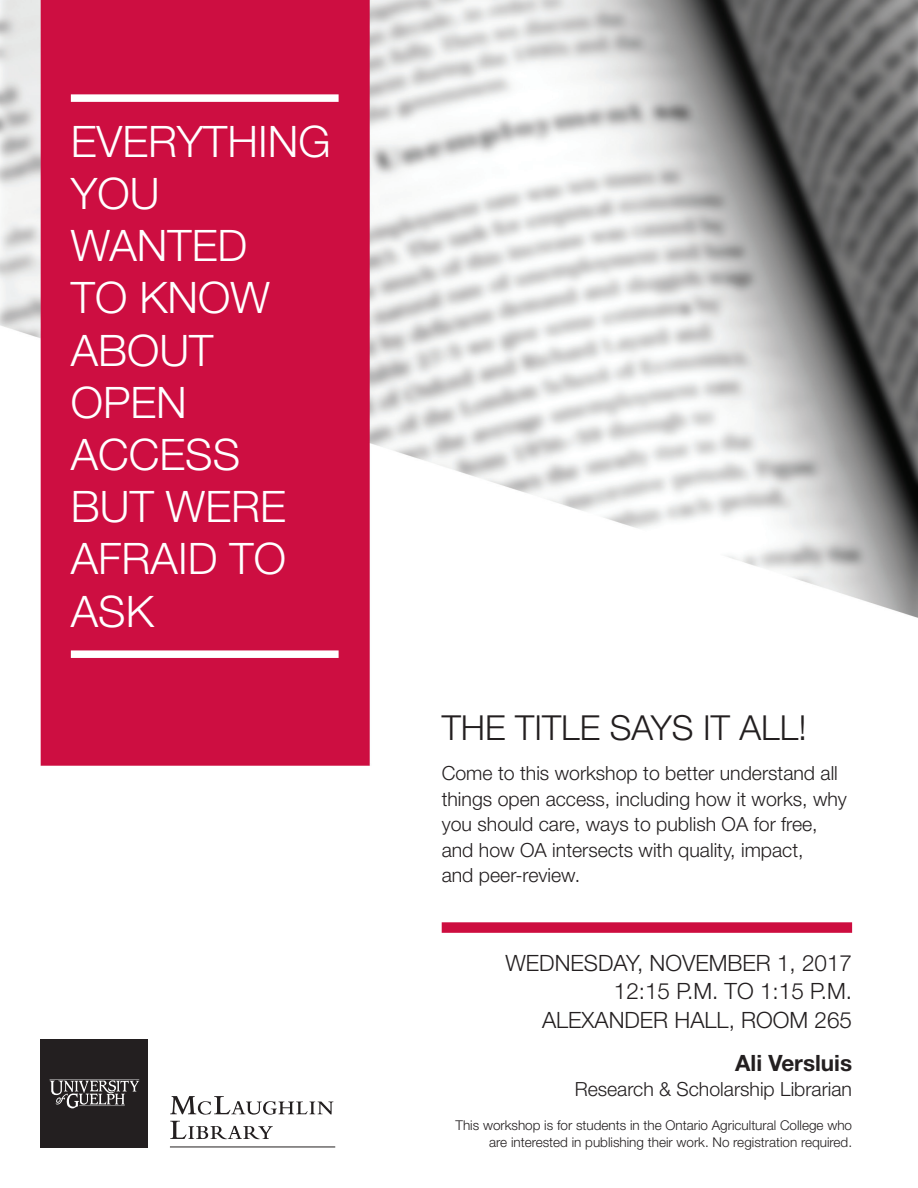
<style>
.page{position:relative;width:918px;height:1188px;background:#fff}
.page>*{position:absolute;margin:0;border:0;box-sizing:border-box;transform-origin:0 0}
.t1{font:300 43.5px/52.2px "Helvetica Neue LT Std";color:#fff}
.t2{font:300 34.5px "Helvetica Neue LT Std";color:#231f20}
.t3{font:300 22.5px/28.5px "Helvetica Neue LT Std";color:#231f20;text-align:right}
.t4{font:700 22.5px "Helvetica Neue LT Std";color:#231f20}
.t5{font:300 19.5px/25.5px "Helvetica Neue LT Std";color:#231f20}
.t6{font:300 13.5px/18px "Helvetica Neue LT Std";color:#231f20;text-align:right}
</style>
<div class="page">
<img style="left:0;top:0;width:918px;height:1148px">
<div style="left:40px;top:1039px;width:108px;height:109px;background:#231f20"></div>
<hr style="left:49px;top:1079px;width:90px;height:1px;background:#fff">
<svg style="left:49px;top:1080px;width:90px;height:28px"></svg>
<svg style="left:170px;top:1096px;width:163px;height:19px"></svg>
<svg style="left:170px;top:1121px;width:103px;height:18px"></svg>
<hr style="left:170px;top:1146px;width:165px;height:1px;background:#231f20">
<div style="left:71px;top:94px;width:268px;height:8px;background:#fff"></div>
<div style="left:442px;top:922px;width:410px;height:11px;background:#cd0d3f"></div>
<div style="left:71px;top:650px;width:268px;height:8px;background:#fff"></div>
<h1 class="t1" style="left:71px;top:114px;width:261px">EVERYTHING<br>YOU<br>WANTED<br>TO KNOW<br>ABOUT<br>OPEN<br>ACCESS<br>BUT WERE<br>AFRAID TO<br>ASK</h1>
<h2 class="t2" style="left:442px;top:706px;width:366px">THE TITLE SAYS IT ALL!</h2>
<p class="t5" style="left:442px;top:760px;width:407px">Come to this workshop to better understand all things open access, including how it works, why you should care, ways to publish OA for free, and how OA intersects with quality, impact,<br>and peer-review.</p>
<p class="t3" style="left:506px;top:948px;width:348px">WEDNESDAY, NOVEMBER 1, 2017<br>12:15 P.M. TO 1:15 P.M.<br>ALEXANDER HALL, ROOM 265</p>
<p class="t4" style="left:735px;top:1049px;width:118px">Ali Versluis</p>
<p class="t5" style="left:575px;top:1076px;width:279px">Research &amp; Scholarship Librarian</p>
<p class="t6" style="left:456px;top:1115px;width:398px">This workshop is for students in the Ontario Agricultural College who are interested in publishing their work. No registration required.</p>
</div>
